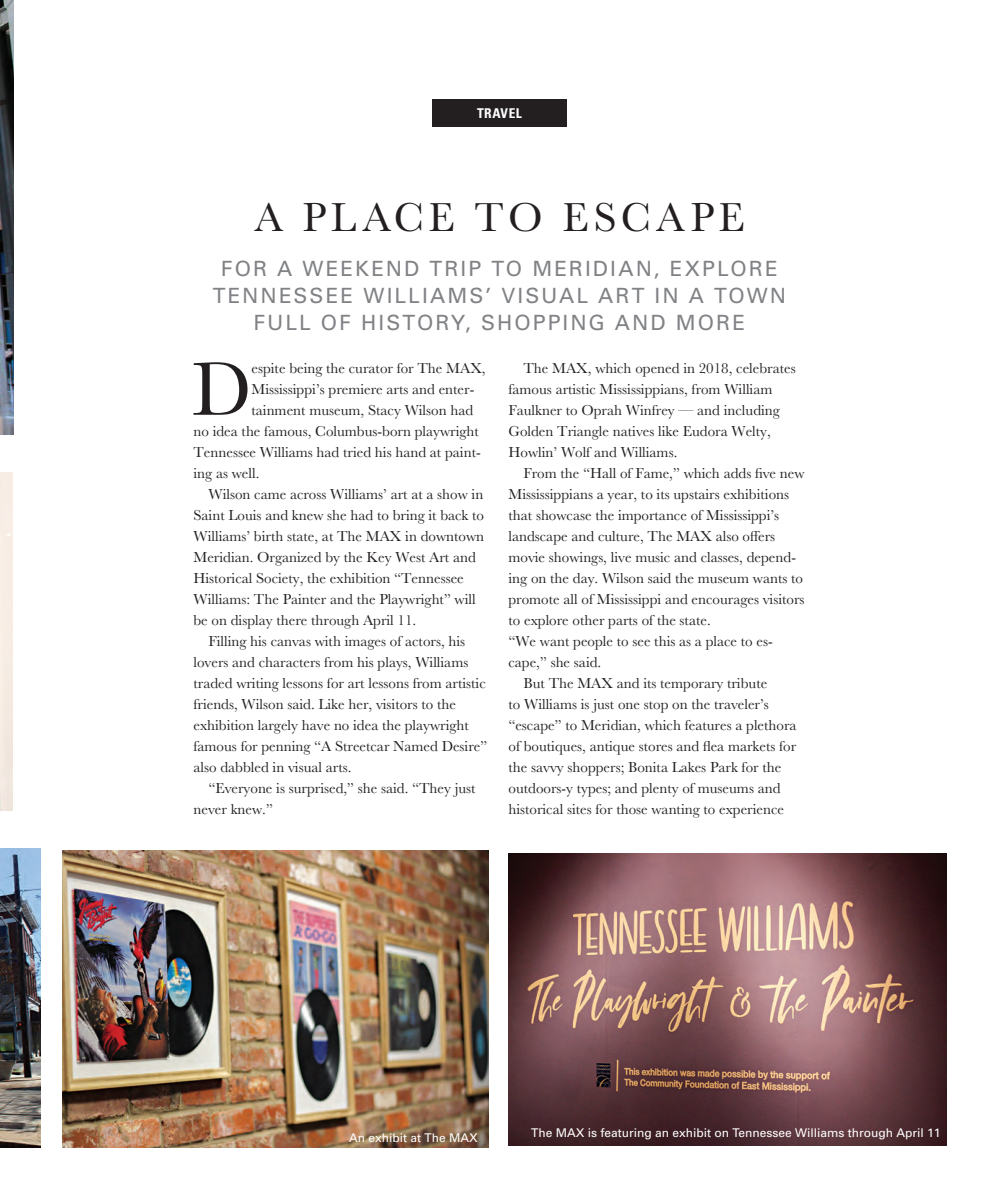
<style>
.page{position:relative;width:999px;height:1202px;background:#fff}
.page>*{position:absolute;margin:0;border:0;box-sizing:border-box;transform-origin:0 0}
.t1{font:78.45px "Baskerville";color:#231f20}
.t2{font:42px "Baskerville";letter-spacing:.11em;color:#231f20}
.t3{font:21px/27px "Univers";letter-spacing:.1em;color:#808285;text-align:center}
.t4{font:15px/21px "Baskerville";color:#231f20}
.t5{font:700 condensed 13.5px "Univers";letter-spacing:.04em;color:#fff}
.t6{font:12px "Univers";color:#fff}
</style>
<div class="page">
<div style="left:432px;top:99px;width:135px;height:27px;background:#231f20"></div>
<img style="left:0;top:0;width:14px;height:434px">
<img style="left:0;top:848px;width:40px;height:300px">
<img style="left:509px;top:853px;width:437px;height:292px">
<img style="left:63px;top:851px;width:425px;height:297px">
<p class="t5" style="left:477px;top:105px;width:46px">TRAVEL</p>
<h2 class="t2" style="left:254px;top:191px;width:492px">A PLACE TO ESCAPE</h2>
<h3 class="t3" style="left:213px;top:255px;width:575px">FOR A WEEKEND TRIP TO MERIDIAN, EXPLORE<br>TENNESSEE WILLIAMS’ VISUAL ART IN A TOWN<br>FULL OF HISTORY, SHOPPING AND MORE</h3>
<h1 class="t1" style="left:192px;top:339px;width:61px">D</h1>
<p class="t4" style="left:252px;top:357px;width:236px">espite being the curator for The MAX,</p>
<p class="t4" style="left:252px;top:378px;width:224px">Mississippi’s premiere arts and enter-</p>
<p class="t4" style="left:252px;top:399px;width:223px">tainment museum, Stacy Wilson had</p>
<p class="t4" style="left:194px;top:420px;width:287px">no idea the famous, Columbus-born playwright</p>
<p class="t4" style="left:194px;top:441px;width:289px">Tennessee Williams had tried his hand at paint-</p>
<p class="t4" style="left:194px;top:462px;width:67px">ing as well.</p>
<p class="t4" style="left:209px;top:483px;width:276px">Wilson came across Williams’ art at a show in</p>
<p class="t4" style="left:194px;top:504px;width:292px">Saint Louis and knew she had to bring it back to</p>
<p class="t4" style="left:194px;top:525px;width:292px">Williams’ birth state, at The MAX in downtown</p>
<p class="t4" style="left:194px;top:546px;width:284px">Meridian. Organized by the Key West Art and</p>
<p class="t4" style="left:194px;top:567px;width:272px">Historical Society, the exhibition “Tennessee</p>
<p class="t4" style="left:194px;top:588px;width:284px">Williams: The Painter and the Playwright” will</p>
<p class="t4" style="left:194px;top:609px;width:224px">be on display there through April 11.</p>
<p class="t4" style="left:209px;top:630px;width:258px">Filling his canvas with images of actors, his</p>
<p class="t4" style="left:194px;top:651px;width:276px">lovers and characters from his plays, Williams</p>
<p class="t4" style="left:194px;top:672px;width:294px">traded writing lessons for art lessons from artistic</p>
<p class="t4" style="left:194px;top:693px;width:264px">friends, Wilson said. Like her, visitors to the</p>
<p class="t4" style="left:194px;top:714px;width:277px">exhibition largely have no idea the playwright</p>
<p class="t4" style="left:194px;top:735px;width:295px">famous for penning “A Streetcar Named Desire”</p>
<p class="t4" style="left:194px;top:756px;width:160px">also dabbled in visual arts.</p>
<p class="t4" style="left:209px;top:777px;width:269px">“Everyone is surprised,” she said. “They just</p>
<p class="t4" style="left:194px;top:798px;width:81px">never knew.”</p>
<p class="t4" style="left:509px;top:357px;width:289px;text-indent:15px">The MAX, which opened in 2018, celebrates famous artistic Mississippians, from William Faulkner to Oprah Winfrey — and including Golden Triangle natives like Eudora Welty, Howlin’ Wolf and Williams.</p>
<p class="t4" style="left:524px;top:462px;width:283px">From the “Hall of Fame,” which adds five new</p>
<p class="t4" style="left:509px;top:483px;width:282px">Mississippians a year, to its upstairs exhibitions</p>
<p class="t4" style="left:509px;top:504px;width:272px">that showcase the importance of Mississippi’s</p>
<p class="t4" style="left:509px;top:525px;width:268px">landscape and culture, The MAX also offers</p>
<p class="t4" style="left:509px;top:546px;width:289px">movie showings, live music and classes, depend-</p>
<p class="t4" style="left:509px;top:567px;width:296px">ing on the day. Wilson said the museum wants to</p>
<p class="t4" style="left:509px;top:588px;width:297px">promote all of Mississippi and encourages visitors</p>
<p class="t4" style="left:509px;top:609px;width:204px">to explore other parts of the state.</p>
<p class="t4" style="left:509px;top:630px;width:266px">“We want people to see this as a place to es-</p>
<p class="t4" style="left:509px;top:651px;width:94px">cape,” she said.</p>
<p class="t4" style="left:524px;top:672px;width:245px">But The MAX and its temporary tribute</p>
<p class="t4" style="left:509px;top:693px;width:262px">to Williams is just one stop on the traveler’s</p>
<p class="t4" style="left:509px;top:714px;width:290px">“escape” to Meridian, which features a plethora</p>
<p class="t4" style="left:509px;top:735px;width:289px">of boutiques, antique stores and flea markets for</p>
<p class="t4" style="left:509px;top:756px;width:274px">the savvy shoppers; Bonita Lakes Park for the</p>
<p class="t4" style="left:509px;top:777px;width:274px">outdoors-y types; and plenty of museums and</p>
<p class="t4" style="left:509px;top:798px;width:277px">historical sites for those wanting to experience</p>
<p class="t6" style="left:349px;top:1129px;width:130px">An exhibit at The MAX</p>
<p class="t6" style="left:531px;top:1125px;width:411px">The MAX is featuring an exhibit on Tennessee Williams through April 11</p>
</div>
